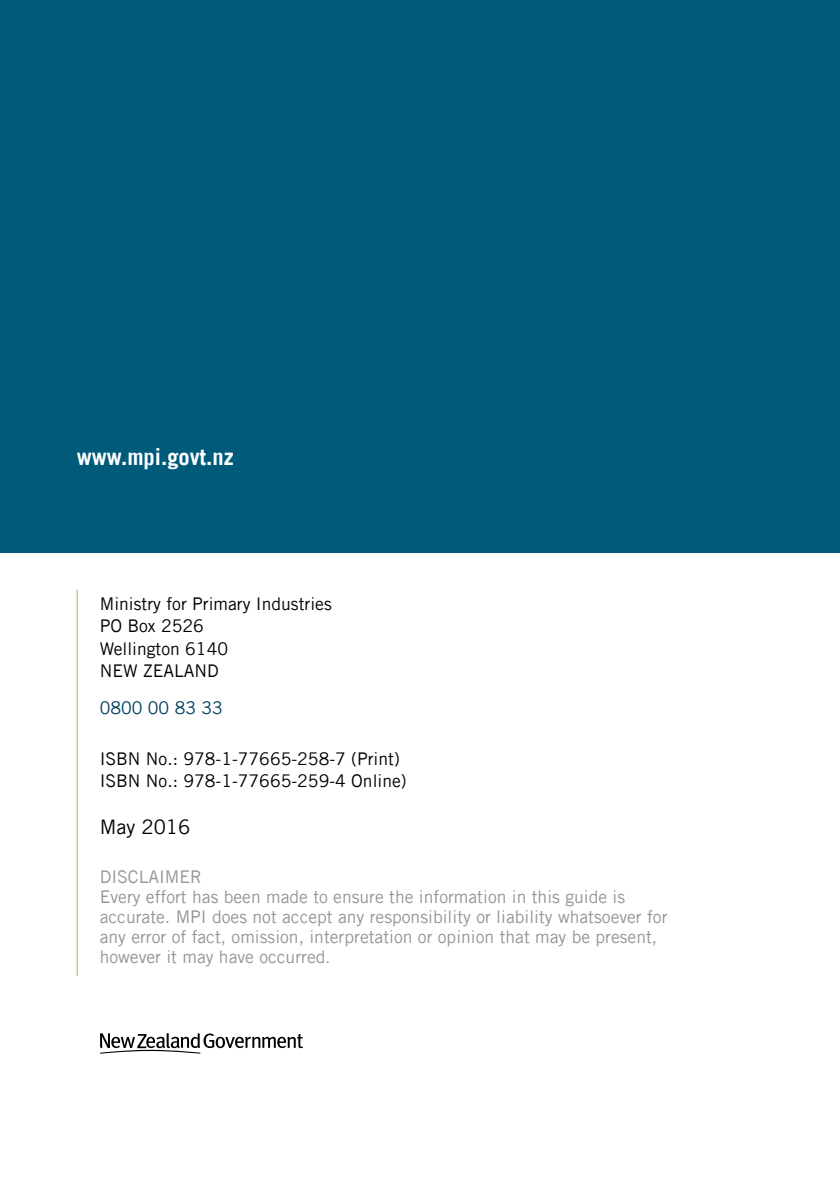
<style>
.page{position:relative;width:840px;height:1191px;background:#fff}
.page>*{position:absolute;margin:0;border:0;box-sizing:border-box;transform-origin:0 0}
.t1{font:700 22.4px "Trade Gothic LT Std";color:#fff}
.t2{font:20px "Trade Gothic LT Std";color:#000}
.t3{font:17.6px/20px "Trade Gothic LT Std";color:#939598}
.t4{font:17.6px/22.4px "Trade Gothic LT Std";color:#000}
.t5{font:17.6px "Trade Gothic LT Std";color:#003f5f}
.s1{font-weight:300}
</style>
<div class="page">
<div style="left:0;top:0;width:839px;height:552px;background:#005b7b"></div>
<hr style="left:77px;top:589px;width:1px;height:387px;background:#8dc63f">
<svg style="left:100px;top:1033px;width:203px;height:20px"></svg>
<p class="t1" style="left:77px;top:443px;width:158px">www.mpi.govt.nz</p>
<p class="t4" style="left:100px;top:592px;width:233px">Ministry for Primary Industries<br>PO Box 2526<br>Wellington 6140<br>NEW ZEALAND</p>
<p class="t5" style="left:100px;top:697px;width:124px">0800 00 83 33</p>
<p class="t4" style="left:100px;top:747px;width:308px">ISBN No.: 978-1-77665-258-7 (Print)<br>ISBN No.: 978-1-77665-259-4 Online)</p>
<p class="t2" style="left:100px;top:814px;width:92px">May 2016</p>
<p class="t3" style="left:100px;top:866px;width:569px">DISCLAIMER<br>Every effort has been made to ensure the information in this guide is accurate. MPI does not accept any responsibility or liability whatsoever for any error of fact, omission, interpretation or opinion that may be present, however it may have occurred<span class="s1">.</span></p>
</div>
